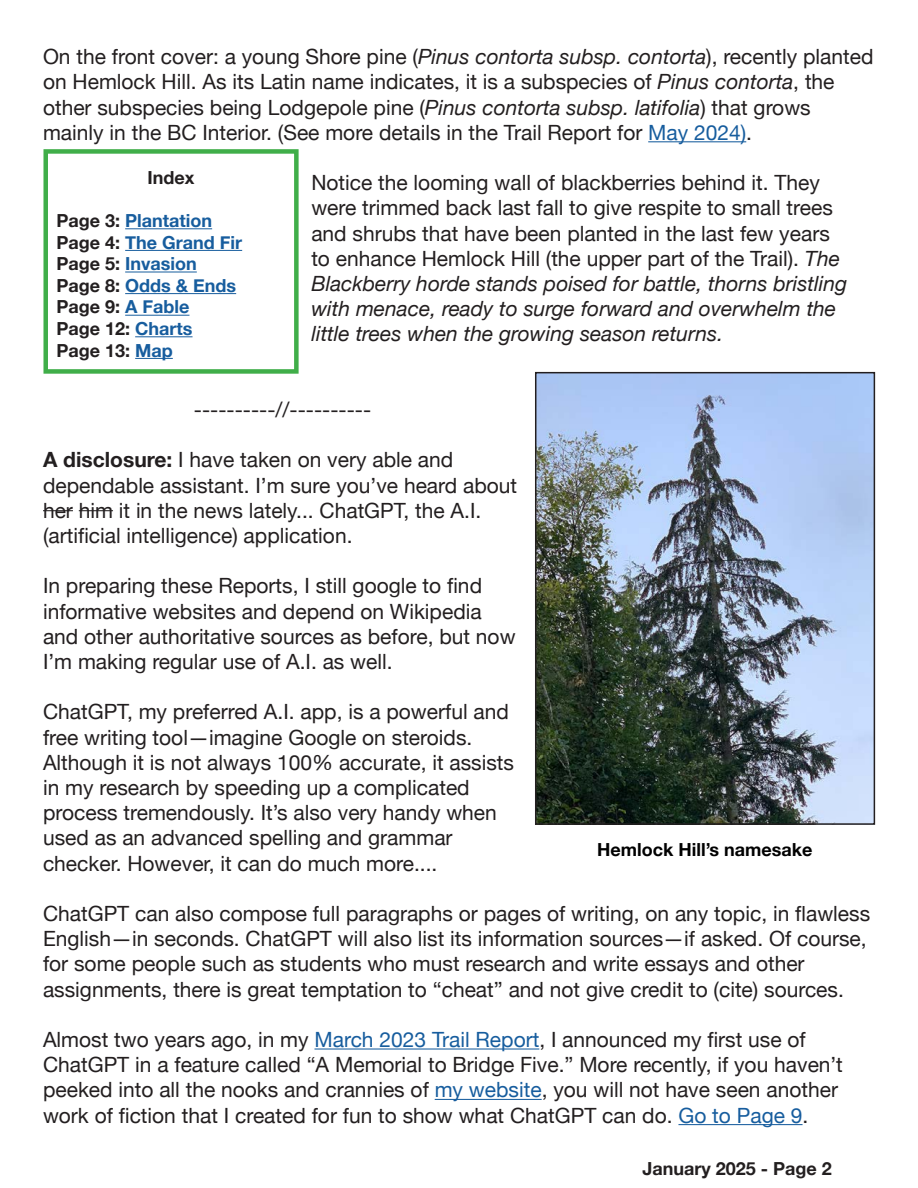
<style>
.page{position:relative;width:918px;height:1188px;background:#fff}
.page>*{position:absolute;margin:0;border:0;box-sizing:border-box;transform-origin:0 0}
.t1{font:21px/25.2px "Helvetica Neue";color:#231f20}
.t2{font:700 18px/21.6px "Helvetica Neue";color:#175d9e}
.t3{font:700 18px "Helvetica Neue";color:#231f20}
.t4{font:700 18px "Helvetica Neue";color:#000}
.s1{font-style:italic}
.s2{color:#175d9e}
.s3{color:#231f20}
.s4{font-weight:700}
</style>
<div class="page">
<hr style="left:648px;top:141px;width:98px;height:1px;background:#175d9e">
<hr style="left:315px;top:1048px;width:224px;height:2px;background:#175d9e">
<hr style="left:435px;top:1099px;width:107px;height:1px;background:#175d9e">
<hr style="left:678px;top:1124px;width:125px;height:1px;background:#175d9e">
<hr style="left:43px;top:510px;width:30px;height:1px;background:#231f20">
<hr style="left:79px;top:510px;width:34px;height:1px;background:#231f20">
<img style="left:538px;top:375px;width:334px;height:447px">
<div style="left:535px;top:372px;width:340px;height:453px;border:2px solid #231f20"></div>
<hr style="left:125px;top:228px;width:87px;height:1px;background:#175d9e">
<hr style="left:125px;top:250px;width:117px;height:1px;background:#175d9e">
<hr style="left:125px;top:272px;width:72px;height:1px;background:#175d9e">
<hr style="left:125px;top:293px;width:111px;height:1px;background:#175d9e">
<hr style="left:125px;top:315px;width:64px;height:1px;background:#175d9e">
<hr style="left:135px;top:336px;width:58px;height:1px;background:#175d9e">
<hr style="left:135px;top:358px;width:38px;height:1px;background:#175d9e">
<div style="left:43px;top:149px;width:256px;height:225px;border:4px solid #40ae49"></div>
<p class="t1" style="left:43px;top:45px;width:832px">On the front cover: a young Shore pine (<span class="s1">Pinus contorta subsp. contorta</span>), recently planted on Hemlock Hill. As its Latin name indicates, it is a subspecies of <span class="s1">Pinus contorta</span>, the other subspecies being Lodgepole pine (<span class="s1">Pinus contorta subsp. latifolia</span>) that grows mainly in the BC Interior. (See more details in the Trail Report for <span class="s2">May 2024)</span>.</p>
<p class="t1" style="left:311px;top:171px;width:537px">Notice the looming wall of blackberries behind it. They were trimmed back last fall to give respite to small trees and shrubs that have been planted in the last few years to enhance Hemlock Hill (the upper part of the Trail). <span class="s1">The Blackberry horde stands poised for battle, thorns bristling with menace, ready to surge forward and overwhelm the little trees when the growing season returns.</span></p>
<p class="t3" style="left:148px;top:163px;width:48px">Index</p>
<p class="t2" style="left:56px;top:210px;width:187px"><span class="s3">Page 3:</span> Plantation<br><span class="s3">Page 4:</span> The Grand Fir<br><span class="s3">Page 5:</span> Invasion<br><span class="s3">Page 8:</span> Odds &amp; Ends<br><span class="s3">Page 9:</span> A Fable<br><span class="s3">Page 12:</span> Charts<br><span class="s3">Page 13:</span> Map</p>
<p class="t1" style="left:194px;top:398px;width:179px">----------//----------</p>
<p class="t1" style="left:43px;top:448px;width:476px"><span class="s4">A disclosure:</span> I have taken on very able and dependable assistant. I’m sure you’ve heard about her him it in the news lately... ChatGPT, the A.I. (artificial intelligence) application.</p>
<p class="t1" style="left:43px;top:574px;width:474px">In preparing these Reports, I still google to find informative websites and depend on Wikipedia and other authoritative sources as before, but now I’m making regular use of A.I. as well.</p>
<p class="t1" style="left:43px;top:700px;width:473px">ChatGPT, my preferred A.I. app, is a powerful and free writing tool—imagine Google on steroids.<br>Although it is not always 100% accurate, it assists in my research by speeding up a complicated process tremendously. It’s also very handy when used as an advanced spelling and grammar checker. However, it can do much more....</p>
<p class="t1" style="left:43px;top:902px;width:829px">ChatGPT can also compose full paragraphs or pages of writing, on any topic, in flawless English—in seconds. ChatGPT will also list its information sources—if asked. Of course, for some people such as students who must research and write essays and other assignments, there is great temptation to “cheat” and not give credit to (cite) sources.</p>
<p class="t1" style="left:43px;top:1028px;width:801px">Almost two years ago, in my <span class="s2">March 2023 Trail Report</span>, I announced my first use of ChatGPT in a feature called “A Memorial to Bridge Five.” More recently, if you haven’t peeked into all the nooks and crannies of <span class="s2">my website</span>, you will not have seen another work of fiction that I created for fun to show what ChatGPT can do. <span class="s2">Go to Page 9</span>.</p>
<p class="t4" style="left:597px;top:836px;width:217px">Hemlock Hill’s namesake</p>
<p class="t3" style="left:642px;top:1154px;width:191px">January 2025 - Page 2</p>
</div>
